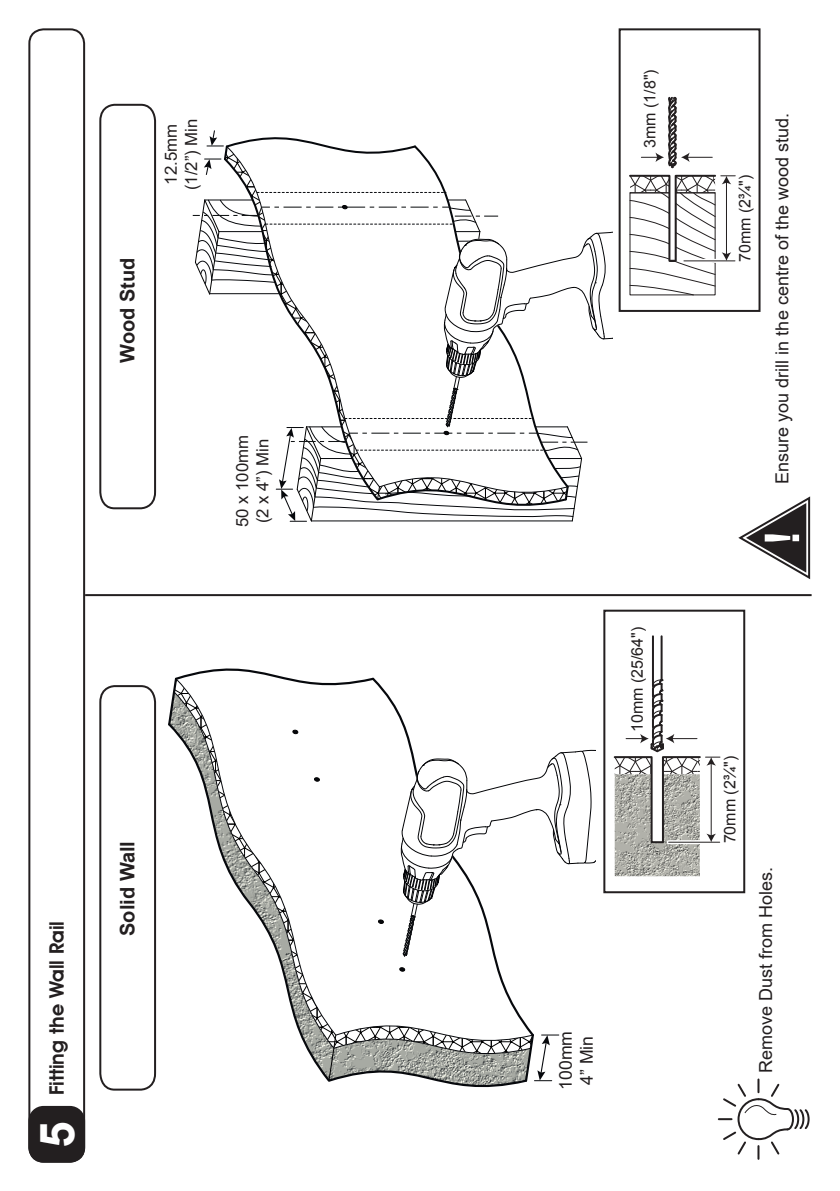
<style>
.page{position:relative;width:840px;height:1191px;background:#fff}
.page>*{position:absolute;margin:0;border:0;box-sizing:border-box;transform-origin:0 0}
.t1{font:700 48px "Arial";color:#fff}
.t2{font:600 20px "Avant Garde IT Cby BT";color:#231f20}
.t3{font:700 20px "Arial";color:#231f20}
.t4{font:18px "Arial";color:#231f20}
.t5{font:17.6px/21.2px "Arial";color:#231f20}
.t6{font:16.8px/20px "Arial";color:#231f20}
.t7{font:16px "Arial";color:#231f20}
</style>
<div class="page">
<svg style="left:168px;top:668px;width:428px;height:415px"></svg>
<svg style="left:718px;top:1079px;width:92px;height:79px"></svg>
<svg style="left:738px;top:496px;width:72px;height:83px"></svg>
<svg style="left:613px;top:635px;width:108px;height:242px"></svg>
<div style="left:603px;top:609px;width:141px;height:284px;border:2px solid #231f20"></div>
<hr style="left:85px;top:594px;width:726px;height:2px;background:#231f20">
<svg style="left:629px;top:96px;width:107px;height:200px"></svg>
<div style="left:618px;top:28px;width:142px;height:284px;border:2px solid #231f20"></div>
<svg style="left:193px;top:130px;width:419px;height:392px"></svg>
<div style="left:28px;top:28px;width:57px;height:1134px;border:2px solid #231f20;border-radius:14px"></div>
<div style="left:29px;top:1107px;width:55px;height:54px;background:#231f20;border-radius:14px"></div>
<div style="left:28px;top:1106px;width:57px;height:56px;border:2px solid #231f20;border-radius:14px"></div>
<svg style="left:99px;top:685px;width:58px;height:406px"></svg>
<svg style="left:99px;top:103px;width:58px;height:407px"></svg>
<p class="t3" style="left:113px;top:363px;width:107px;rotate:-90deg">Wood Stud</p>
<p class="t6" style="left:161px;top:190px;width:73px;text-align:center;rotate:-90deg">12.5mm (1/2”) Min</p>
<p class="t6" style="left:232px;top:527px;width:94px;rotate:-90deg">50 x 100mm (2 x 4”) Min</p>
<p class="t2" style="left:45px;top:1095px;width:176px;rotate:-90deg">Fitting the Wall Rail</p>
<p class="t1" style="left:23px;top:1147px;width:28px;rotate:-90deg">5</p>
<p class="t3" style="left:113px;top:936px;width:96px;rotate:-90deg">Solid Wall</p>
<p class="t7" style="left:639px;top:148px;width:80px;rotate:-90deg">3mm (1/8")</p>
<p class="t7" style="left:626px;top:732px;width:107px;rotate:-90deg">10mm (25/64")</p>
<p class="t5" style="left:554px;top:1089px;width:60px;rotate:-90deg">100mm<br>4” Min</p>
<p class="t7" style="left:733px;top:262px;width:89px;rotate:-90deg">70mm (2¾")</p>
<p class="t4" style="left:769px;top:483px;width:372px;rotate:-90deg">Ensure you drill in the centre of the wood stud.</p>
<p class="t7" style="left:719px;top:843px;width:89px;rotate:-90deg">70mm (2¾")</p>
<p class="t4" style="left:753px;top:1073px;width:208px;rotate:-90deg">Remove Dust from Holes.</p>
</div>
